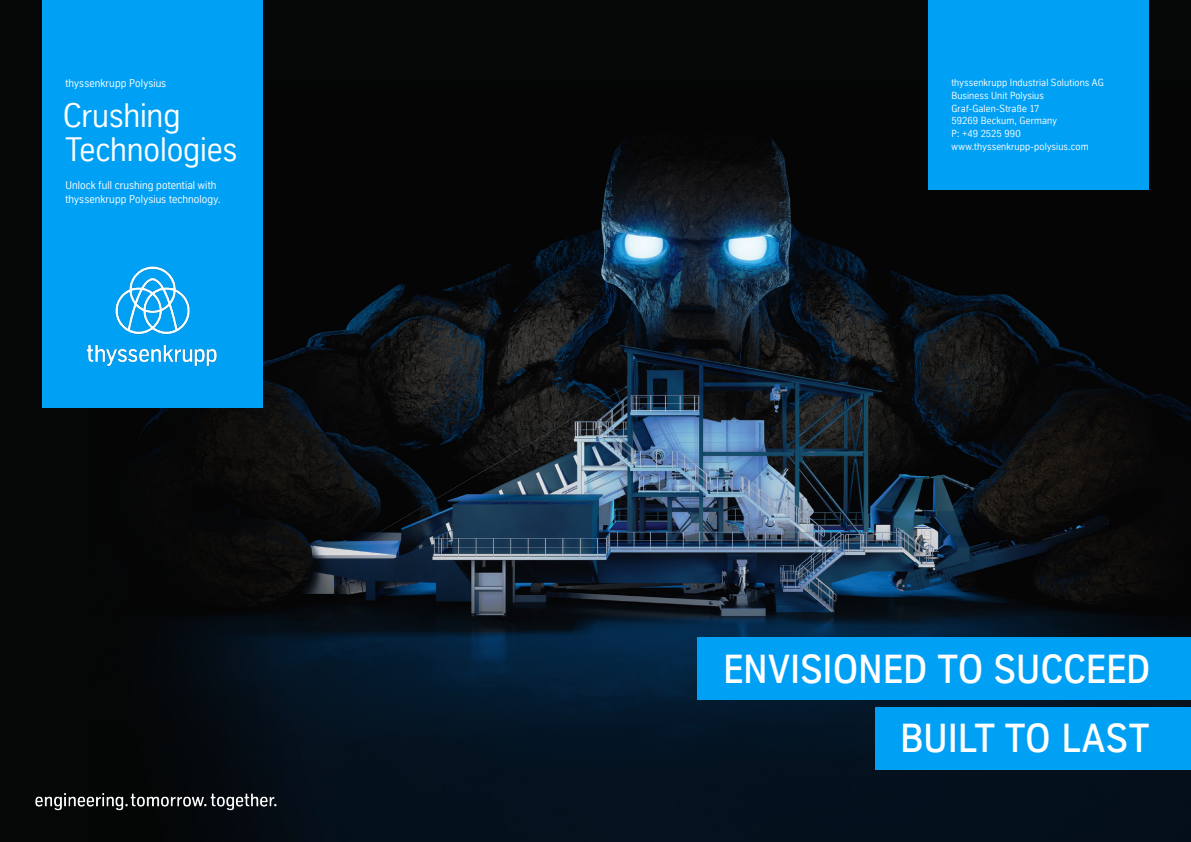
<style>
.page{position:relative;width:1191px;height:842px;background:#fff}
.page>*{position:absolute;margin:0;border:0;box-sizing:border-box;transform-origin:0 0}
.t1{font:500 39.4px/69.1px "TK Type";color:#fff;text-align:right}
.t2{font:33px/34px "TK Type";letter-spacing:-.005em;color:#fff}
.t3{font:11px/14.2px "TK Type";letter-spacing:.01em;color:#fff}
.t4{font:10px/12.6px "TK Type";letter-spacing:.01em;color:#fff}
</style>
<div class="page">
<div style="left:0;top:14px;width:1191px;height:828px;background:#050606"></div>
<img style="left:91px;top:88px;width:1100px;height:754px">
<div style="left:43px;top:0;width:219px;height:407px;background:#00a0f5"></div>
<div style="left:928px;top:0;width:220px;height:189px;background:#00a0f5"></div>
<div style="left:697px;top:638px;width:494px;height:62px;background:#00a0f5"></div>
<div style="left:875px;top:707px;width:316px;height:62px;background:#00a0f5"></div>
<img style="left:86px;top:266px;width:131px;height:101px">
<img style="left:35px;top:762px;width:277px;height:80px">
<p class="t3" style="left:65px;top:76px;width:102px">thyssenkrupp Polysius</p>
<p class="t4" style="left:951px;top:77px;width:154px">thyssenkrupp Industrial Solutions AG<br>Business Unit Polysius<br>Graf-Galen-Straße 17<br>59269 Beckum, Germany<br>P: +49 2525 990 www.thyssenkrupp-polysius.com</p>
<h2 class="t2" style="left:63px;top:99px;width:176px">Crushing<br>Technologies</h2>
<p class="t3" style="left:65px;top:178px;width:157px">Unlock full crushing potential with thyssenkrupp Polysius technology.</p>
<h1 class="t1" style="left:723px;top:635px;width:429px">ENVISIONED TO SUCCEED<br>BUILT TO LAST</h1>
</div>
